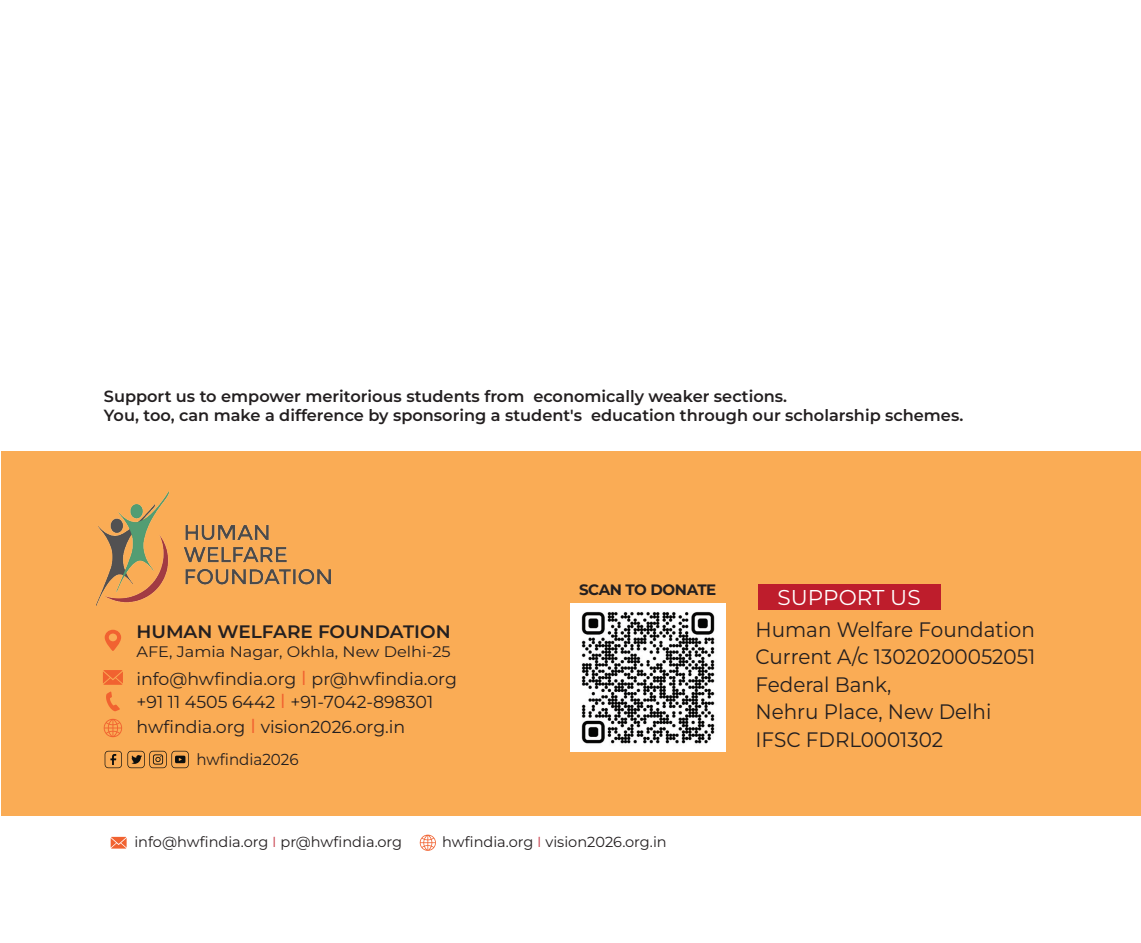
<style>
.page{position:relative;width:1141px;height:943px;background:#fff}
.page>*{position:absolute;margin:0;border:0;box-sizing:border-box;transform-origin:0 0}
.t1{font:21.35px "Montserrat";color:#fff}
.t2{font:20.82px/27.3px "Montserrat";color:#231f20;scale:.95 1}
.t3{font:600 18.03px "Montserrat";color:#231f20}
.t4{font:17.32px/23.4px "Montserrat";color:#231f20}
.t5{font:600 16.1px/19.4px "Montserrat";color:#231f20}
.t6{font:15.92px "Montserrat";color:#231f20;scale:.95 1}
.t7{font:15.22px "Montserrat";color:#231f20;scale:1.06 1}
.t8{font:700 15.05px "Montserrat";letter-spacing:-.025em;color:#231f20}
.t9{font:14.53px "Montserrat";color:#231f20}
.s1{font-size:20.3px;color:#f16231}
.s2{color:#ca4754}
</style>
<div class="page">
<svg style="left:111px;top:836px;width:16px;height:12px"></svg>
<svg style="left:420px;top:834px;width:16px;height:16px"></svg>
<div style="left:1px;top:451px;width:1139px;height:365px;background:#faac55"></div>
<img style="left:97px;top:491px;width:233px;height:113px">
<div style="left:758px;top:584px;width:182px;height:26px;background:#be1d2c"></div>
<svg style="left:103px;top:670px;width:20px;height:14px"></svg>
<svg style="left:105px;top:629px;width:16px;height:22px"></svg>
<svg style="left:106px;top:691px;width:14px;height:20px"></svg>
<svg style="left:104px;top:718px;width:18px;height:19px"></svg>
<svg style="left:105px;top:750px;width:84px;height:18px"></svg>
<div style="left:570px;top:603px;width:155px;height:148px;background:#fff"></div>
<img style="left:581px;top:611px;width:134px;height:133px">
<p class="t5" style="left:104px;top:386px;width:861px">Support us to empower meritorious students from economically weaker sections.<br>You, too, can make a difference by sponsoring a student's education through our scholarship schemes.</p>
<p class="t3" style="left:136px;top:620px;width:316px">HUMAN WELFARE FOUNDATION</p>
<p class="t7" style="left:136px;top:641px;width:298px">AFE, Jamia Nagar, Okhla, New Delhi-25</p>
<p class="t4" style="left:136px;top:666px;width:322px">info@hwfindia.org <span class="s1">I</span> pr@hwfindia.org +91 11 4505 6442 <span class="s1">I</span> +91-7042-898301</p>
<p class="t4" style="left:136px;top:715px;width:270px">hwfindia.org <span class="s1">I</span> vision2026.org.in</p>
<p class="t6" style="left:196px;top:748px;width:109px">hwfindia2026</p>
<p class="t8" style="left:579px;top:580px;width:139px">SCAN TO DONATE</p>
<p class="t9" style="left:134px;top:832px;width:269px">info@hwfindia.org <span class="s2">I</span> pr@hwfindia.org</p>
<p class="t9" style="left:442px;top:832px;width:226px">hwfindia.org <span class="s2">I</span> vision2026.org.in</p>
<h1 class="t1" style="left:778px;top:583px;width:144px">SUPPORT US</h1>
<p class="t2" style="left:755px;top:615px;width:296px">Human Welfare Foundation<br>Current A/c 13020200052051<br>Federal Bank,<br>Nehru Place, New Delhi<br>IFSC FDRL0001302</p>
</div>
